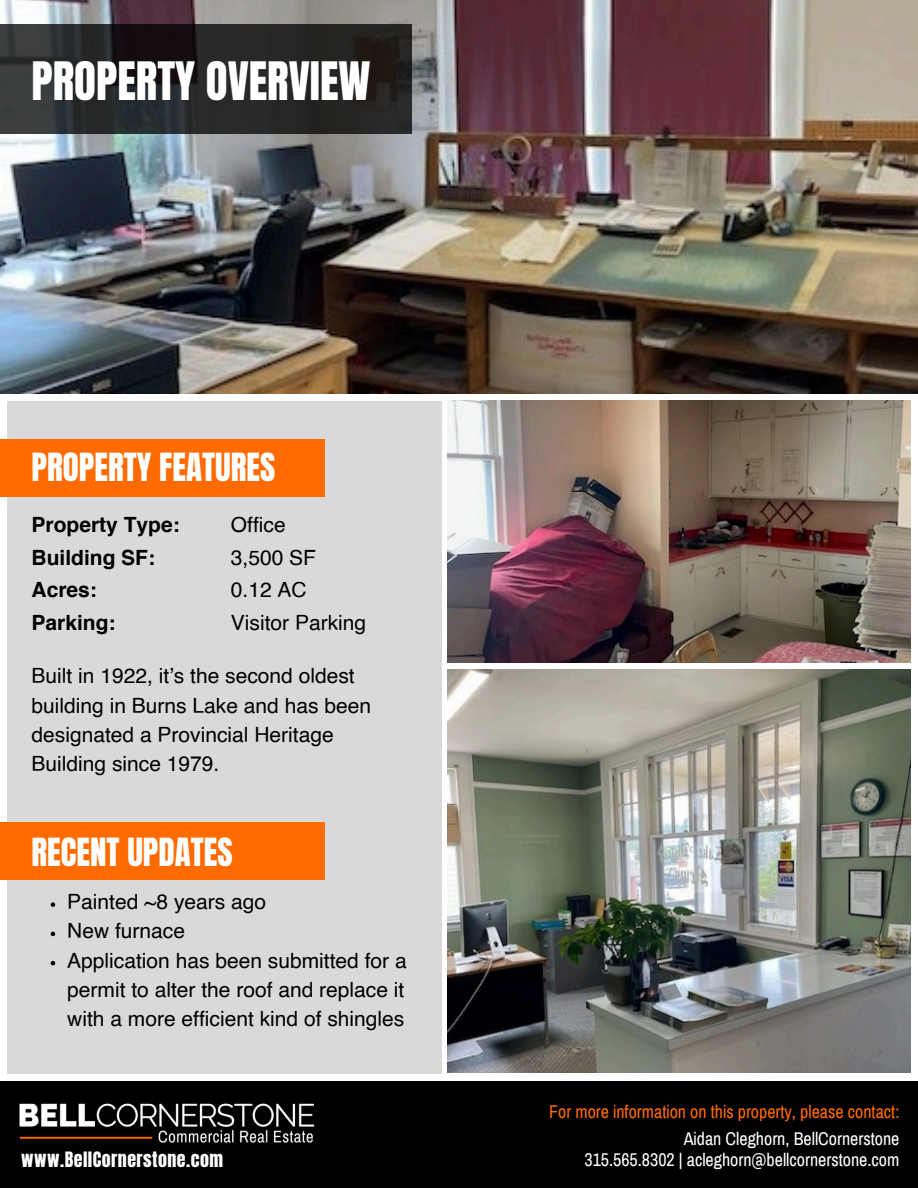
<style>
.page{position:relative;width:918px;height:1188px;background:#fff}
.page>*{position:absolute;margin:0;border:0;box-sizing:border-box;transform-origin:0 0}
.t1{font:45px "Anton";color:#fff}
.t2{font:33px "Anton";color:#fff}
.t3{font:21px/29.2px "Helvetica";color:#000}
.t4{font:700 21px/32.7px "Helvetica";color:#000}
.t5{font:18px "Archivo Narrow";color:#fff}
.t6{font:18px "Archivo Narrow";color:#ff6b00}
.t7{font:18px "Anton";letter-spacing:.025em;color:#fff}
</style>
<div class="page">
<img style="left:0;top:0;width:918px;height:394px">
<svg style="left:0;top:24px;width:411px;height:110px;background:#262626"></svg>
<div style="left:7px;top:401px;width:435px;height:672px;background:#d9d9d9"></div>
<div style="left:0;top:1081px;width:918px;height:107px;background:#000"></div>
<img style="left:19px;top:1103px;width:296px;height:40px">
<img style="left:447px;top:670px;width:464px;height:403px">
<img style="left:447px;top:401px;width:464px;height:262px">
<div style="left:0;top:439px;width:325px;height:58px;background:#ff6b00"></div>
<div style="left:0;top:822px;width:325px;height:58px;background:#ff6b00"></div>
<svg style="left:51px;top:902px;width:4px;height:5px"></svg>
<svg style="left:51px;top:932px;width:4px;height:4px"></svg>
<svg style="left:51px;top:961px;width:4px;height:4px"></svg>
<p class="t1" style="left:32px;top:48px;width:341px">PROPERTY OVERVIEW</p>
<p class="t2" style="left:32px;top:443px;width:245px">PROPERTY FEATURES</p>
<p class="t4" style="left:32px;top:510px;width:150px">Property Type:<br>Building SF:<br>Acres:<br>Parking:</p>
<p class="t3" style="left:231px;top:510px;width:137px;line-height:32.7px">Office<br>3,500 SF<br>0.12 AC<br>Visitor Parking</p>
<p class="t3" style="left:32px;top:663px;width:341px">Built in 1922, it’s the second oldest building in Burns Lake and has been designated a Provincial Heritage<br>Building since 1979.</p>
<p class="t2" style="left:32px;top:828px;width:203px">RECENT UPDATES</p>
<p class="t3" style="left:67px;top:889px;width:200px">Painted ~8 years ago</p>
<p class="t3" style="left:67px;top:918px;width:119px">New furnace</p>
<p class="t3" style="left:67px;top:947px;width:341px;text-align:justify">Application has been submitted for a permit to alter the roof and replace it with a more efficient kind of shingles</p>
<h3 class="t7" style="left:21px;top:1146px;width:203px">www.BellCornerstone.com</h3>
<h1 class="t6" style="left:549px;top:1102px;width:352px">For more information on this property, please contact:</h1>
<h4 class="t5" style="left:684px;top:1129px;width:217px">Aidan Cleghorn, BellCornerstone</h4>
<h4 class="t5" style="left:584px;top:1150px;width:317px">315.565.8302 | acleghorn@bellcornerstone.com</h4>
</div>
